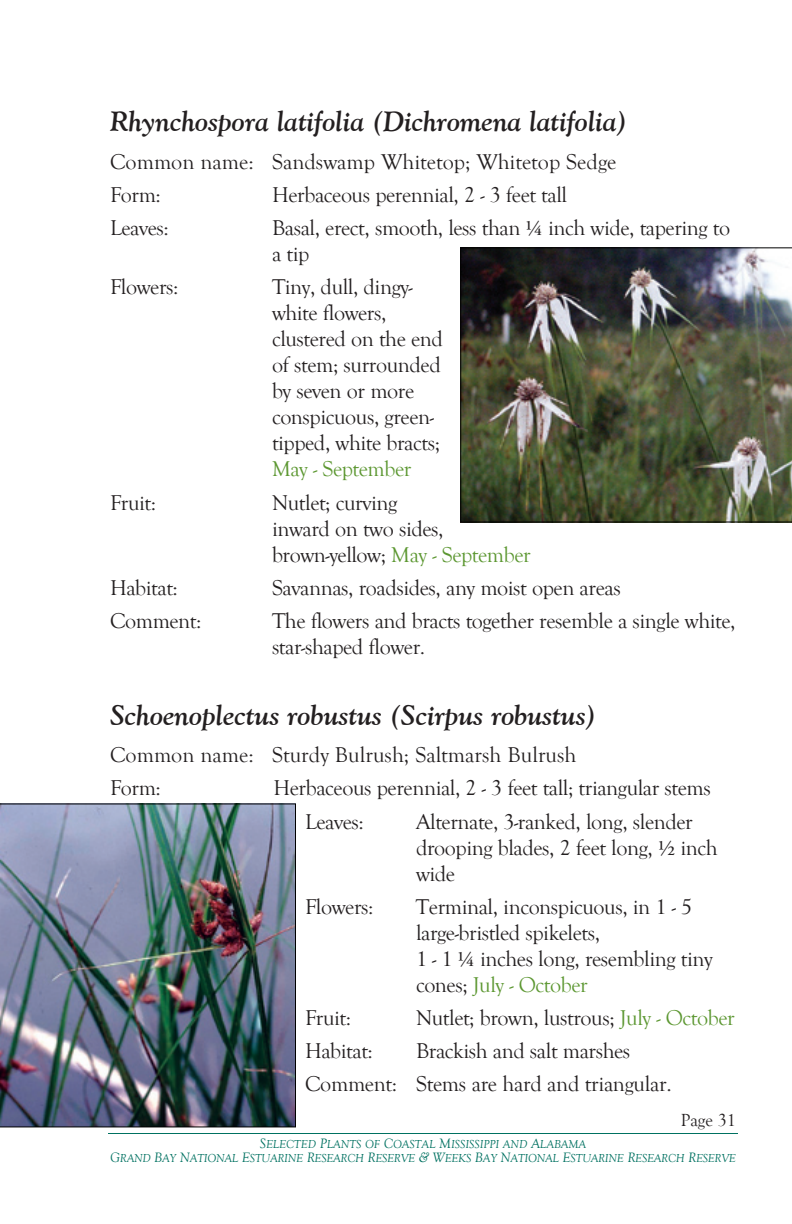
<style>
.page{position:relative;width:792px;height:1224px;background:#fff}
.page>*{position:absolute;margin:0;border:0;box-sizing:border-box;transform-origin:0 0}
.Paragraph_Style_1{font:italic 700 28px "Goudy Old Style BT";color:#231f20}
.common_name{font:22px/26px "Goudy Old Style T";letter-spacing:-.02em;color:#231f20}
.common_name-2{font:22px "Goudy Old Style T";color:#231f20}
.t1{font:18px "Goudy Old Style T";color:#231f20}
.t2{font:11.8px/14px "Goudy Old Style T Italic SC850";letter-spacing:-.01em;color:#007161;text-align:center}
.s1{font-family:"Adobe Garamond Pro"}
.s2{color:#5c9731}
.s3{font-size:14px}
</style>
<div class="page">
<hr style="left:108px;top:1133px;width:630px;height:1px;background:#007161">
<img style="left:460px;top:247px;width:332px;height:276px">
<img style="left:0;top:803px;width:296px;height:324px">
<p class="Paragraph_Style_1" style="left:110px;top:104px;width:519px">Rhynchospora latifolia (Dichromena latifolia)</p>
<p class="common_name-2" style="left:110px;top:150px;width:508px">Common name: Sandswamp Whitetop; Whitetop Sedge</p>
<p class="common_name" style="left:110px;top:182px;width:52px">Form:</p>
<p class="common_name" style="left:272px;top:182px;width:297px">Herbaceous perennial, 2 - 3 feet tall</p>
<p class="common_name" style="left:110px;top:215px;width:61px">Leaves:</p>
<p class="common_name" style="left:272px;top:215px;width:460px">Basal, erect, smooth, less than <span class="s1">1/4</span> inch wide, tapering to a tip</p>
<p class="common_name" style="left:110px;top:275px;width:70px">Flowers:</p>
<p class="common_name" style="left:272px;top:275px;width:173px">Tiny, dull, dingy&shy;white flowers, clustered on the end of stem; surrounded by seven or more conspicuous, green&shy;tipped, white bracts;<br><span class="s2">May - September</span></p>
<p class="common_name" style="left:110px;top:490px;width:48px">Fruit:</p>
<p class="common_name" style="left:272px;top:490px;width:260px">Nutlet; curving<br>inward on two sides, brown-yellow; <span class="s2">May - September</span></p>
<p class="common_name" style="left:110px;top:575px;width:69px">Habitat:</p>
<p class="common_name" style="left:272px;top:575px;width:350px">Savannas, roadsides, any moist open areas</p>
<p class="common_name" style="left:110px;top:608px;width:93px">Comment:</p>
<p class="common_name" style="left:272px;top:608px;width:465px">The flowers and bracts together resemble a single white, star-shaped flower.</p>
<p class="Paragraph_Style_1" style="left:110px;top:698px;width:488px">Schoenoplectus robustus (Scirpus robustus)</p>
<p class="common_name-2" style="left:110px;top:743px;width:468px">Common name: Sturdy Bulrush; Saltmarsh Bulrush</p>
<p class="common_name" style="left:110px;top:776px;width:52px">Form:</p>
<p class="common_name" style="left:273px;top:776px;width:439px">Herbaceous perennial, 2 - 3 feet tall; triangular stems</p>
<p class="common_name" style="left:305px;top:809px;width:61px">Leaves:</p>
<p class="common_name" style="left:416px;top:809px;width:303px">Alternate, 3-ranked, long, slender drooping blades, 2 feet long, <span class="s1">1/2</span> inch wide</p>
<p class="common_name" style="left:305px;top:894px;width:70px">Flowers:</p>
<p class="common_name" style="left:416px;top:894px;width:298px">Terminal, inconspicuous, in 1 - 5 large-bristled spikelets,<br>1 - 1 <span class="s1">1/4</span> inches long, resembling tiny cones; <span class="s2">July - October</span></p>
<p class="common_name" style="left:305px;top:1005px;width:48px">Fruit:</p>
<p class="common_name" style="left:416px;top:1005px;width:320px">Nutlet; brown, lustrous; <span class="s2">July - October</span></p>
<p class="common_name" style="left:305px;top:1039px;width:69px">Habitat:</p>
<p class="common_name" style="left:416px;top:1039px;width:216px">Brackish and salt marshes</p>
<p class="common_name" style="left:305px;top:1072px;width:368px">Comment: Stems are hard and triangular.</p>
<p class="t1" style="left:681px;top:1110px;width:57px">Page 31</p>
<p class="t2" style="left:110px;top:1137px;width:627px"><span class="s3">S</span>ELECTED <span class="s3">P</span>LANTS OF <span class="s3">C</span>OASTAL <span class="s3">M</span>ISS ISS IPPI AND <span class="s3">A</span>LABAMA<br><span class="s3">G</span>RAND <span class="s3">B</span>AY <span class="s3">N</span>ATIONAL <span class="s3">E</span>STUARINE <span class="s3">R</span>ESEARCH <span class="s3">R</span>ESERVE <span class="s3">&amp; W</span>EEKS <span class="s3">B</span>AY <span class="s3">N</span>ATIONAL <span class="s3">E</span>STUARINE <span class="s3">R</span>ESEARCH <span class="s3">R</span>ESERVE</p>
</div>
